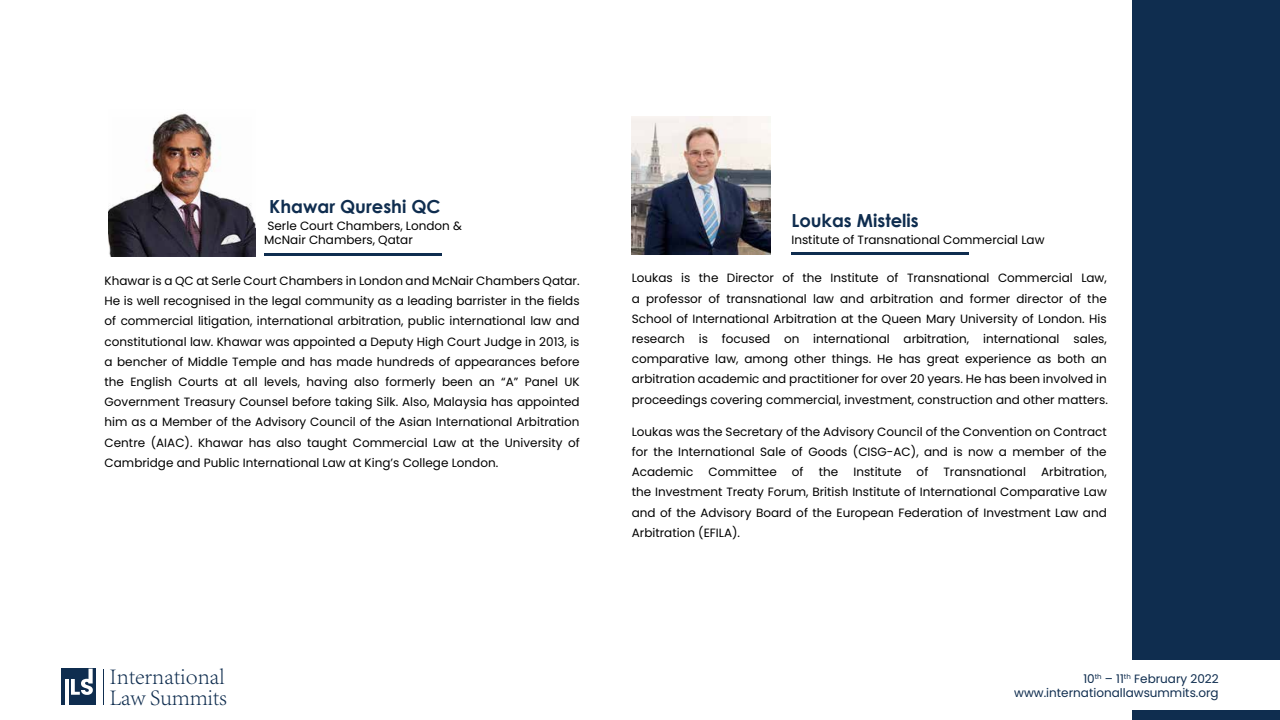
<style>
.page{position:relative;width:1280px;height:720px;background:#fff}
.page>*{position:absolute;margin:0;border:0;box-sizing:border-box;transform-origin:0 0}
.t1{font:300 22.9px/20.7px "Adobe Song Std";color:#0f2d4f}
.t2{font:700 18px "Century Gothic";color:#0f2d4f}
.t3{font:12px/20.2px "Poppins";color:#000;text-align:justify}
.t4{font:12px/14.4px "Poppins";color:#0f2d4f;text-align:right}
</style>
<div class="page">
<hr style="left:791px;top:252px;width:178px;height:3px;background:#0f2d4f">
<hr style="left:103px;top:669px;width:1px;height:35px;background:#0f2d4f">
<div style="left:61px;top:669px;width:35px;height:36px;background:#0f2d4f"></div>
<hr style="left:65px;top:679px;width:3px;height:26px;background:#fff">
<svg style="left:71px;top:669px;width:22px;height:26px"></svg>
<div style="left:1132px;top:0;width:148px;height:660px;background:#0f2d4f"></div>
<div style="left:1132px;top:710px;width:148px;height:10px;background:#0f2d4f"></div>
<hr style="left:264px;top:253px;width:178px;height:3px;background:#0f2d4f">
<img style="left:108px;top:113px;width:147px;height:143px">
<img style="left:632px;top:116px;width:138px;height:139px">
<h2 class="t2" style="left:269px;top:193px;width:173px">Khawar Qureshi QC</h2>
<p class="t3" style="left:264px;top:219px;width:199px;line-height:14.2px">Serle Court Chambers, London &amp;<br>McNair Chambers, Qatar</p>
<p class="t3" style="left:105px;top:271px;width:477px">Khawar is a QC at Serle Court Chambers in London and McNair Chambers Qatar.<br>He is well recognised in the legal community as a leading barrister in the fields of commercial litigation, international arbitration, public international law and constitutional law. Khawar was appointed a Deputy High Court Judge in 2013, is a bencher of Middle Temple and has made hundreds of appearances before the English Courts at all levels, having also formerly been an “A” Panel UK Government Treasury Counsel before taking Silk. Also, Malaysia has appointed him as a Member of the Advisory Council of the Asian International Arbitration Centre (AIAC). Khawar has also taught Commercial Law at the University of Cambridge and Public International Law at King’s College London.</p>
<h1 class="t1" style="left:109px;top:666px;width:119px">International<br>Law Summits</h1>
<h2 class="t2" style="left:791px;top:207px;width:129px">Loukas Mistelis</h2>
<p class="t3" style="left:791px;top:230px;width:255px">Institute of Transnational Commercial Law</p>
<p class="t3" style="left:632px;top:268px;width:478px">Loukas is the Director of the Institute of Transnational Commercial Law, a professor of transnational law and arbitration and former director of the School of International Arbitration at the Queen Mary University of London. His research is focused on international arbitration, international sales, comparative law, among other things. He has great experience as both an arbitration academic and practitioner for over 20 years. He has been involved in proceedings covering commercial, investment, construction and other matters.</p>
<p class="t3" style="left:632px;top:422px;width:477px">Loukas was the Secretary of the Advisory Council of the Convention on Contract for the International Sale of Goods (CISG-AC), and is now a member of the Academic</p>
<p class="t3" style="left:709px;top:462px;width:70px">Committee</p>
<p class="t3" style="left:792px;top:462px;width:13px">of</p>
<p class="t3" style="left:819px;top:462px;width:21px">the</p>
<p class="t3" style="left:853px;top:462px;width:50px">Institute</p>
<p class="t3" style="left:917px;top:462px;width:13px">of</p>
<p class="t3" style="left:943px;top:462px;width:84px">Transnational</p>
<p class="t3" style="left:632px;top:462px;width:477px;text-indent:409px">Arbitration, the Investment Treaty Forum, British Institute of International Comparative Law and of the Advisory Board of the European Federation of Investment Law and Arbitration (EFILA).</p>
<p class="t4" style="left:1014px;top:671px;width:206px">10<sup>th</sup> – 11<sup>th</sup> February 2022 www.internationallawsummits.org</p>
</div>
